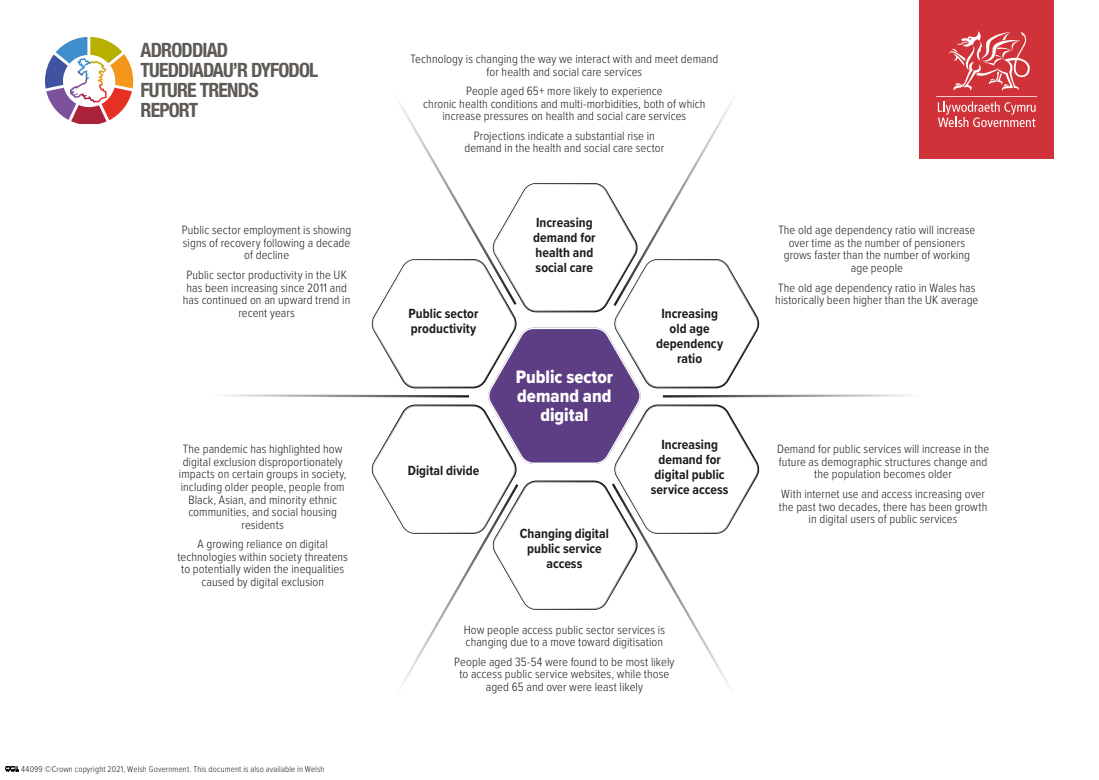
<style>
.page{position:relative;width:1099px;height:780px;background:#fff}
.page>*{position:absolute;margin:0;border:0;box-sizing:border-box;transform-origin:0 0}
.t1{font:700 condensed 22.62px/22.6px "Helvetica Neue LT Std";letter-spacing:-.04em;color:#555554}
.t2{font:700 condensed 19.75px/19.8px "Helvetica Neue LT Std";letter-spacing:-.04em;color:#5e5a56}
.t3{font:18.75px/18.8px "Proxima Nova Cond Extrabld";color:#fff;text-align:center}
.text{font:700 13.75px/15px "Proxima Nova Cond";letter-spacing:.005em;color:#1c1c1a;text-align:center}
.text-2{font:300 12.5px/12.5px "Proxima Nova Cond";letter-spacing:.005em;color:#1c1c1a;text-align:center}
.t4{font:300 8.75px "Proxima Nova Cond";letter-spacing:.02em;color:#1c1c1a}
</style>
<div class="page">
<div style="left:919px;top:0;width:134px;height:158px;background:#cf3339"></div>
<svg style="left:937px;top:31px;width:101px;height:97px"></svg>
<hr style="left:936px;top:96px;width:101px;height:1px;background:#fff">
<svg style="left:45px;top:37px;width:88px;height:87px"></svg>
<svg style="left:6px;top:766px;width:13px;height:6px"></svg>
<svg style="left:224px;top:101px;width:698px;height:587px"></svg>
<img style="left:488px;top:327px;width:152px;height:137px">
<h2 class="t2" style="left:140px;top:40px;width:179px">ADRODDIAD<br>TUEDDIADAU’R DYFODOL<br>FUTURE TRENDS<br>REPORT</h2>
<h1 class="t1" style="left:131px;top:45px;width:205px">ADRODDIAD<br>TUEDDIADAU’R DYFODOL<br>FUTURE TRENDS<br>REPORT</h1>
<p class="text-2" style="left:182px;top:223px;width:171px">Public sector employment is showing signs of recovery following a decade of decline</p>
<p class="text-2" style="left:183px;top:268px;width:169px">Public sector productivity in the UK has been increasing since 2011 and has continued on an upward trend in recent years</p>
<p class="text-2" style="left:179px;top:442px;width:169px">The pandemic has highlighted how digital exclusion disproportionately impacts on certain groups in society, including older people, people from<br>Black, Asian, and minority ethnic communities, and social housing residents</p>
<p class="text-2" style="left:177px;top:537px;width:172px">A growing reliance on digital technologies within society threatens to potentially widen the inequalities caused by digital exclusion</p>
<p class="t4" style="left:21px;top:762px;width:305px">44099 ©Crown copyright 2021, Welsh Government. This document is also available in Welsh</p>
<p class="text-2" style="left:410px;top:52px;width:309px">Technology is changing the way we interact with and meet demand for health and social care services</p>
<p class="text-2" style="left:423px;top:84px;width:284px">People aged 65+ more likely to experience<br>chronic health conditions and multi-morbidities, both of which increase pressures on health and social care services</p>
<p class="text-2" style="left:464px;top:129px;width:201px">Projections indicate a substantial rise in demand in the health and social care sector</p>
<p class="text" style="left:408px;top:305px;width:71px;text-align:left">Public sector productivity</p>
<p class="text" style="left:408px;top:462px;width:73px">Digital divide</p>
<p class="text" style="left:533px;top:214px;width:64px;text-align:left">Increasing demand for health and social care</p>
<p class="t3" style="left:515px;top:367px;width:99px">Public sector demand and digital</p>
<p class="text" style="left:520px;top:525px;width:90px">Changing digital public service access</p>
<p class="text" style="left:656px;top:305px;width:68px">Increasing old age dependency ratio</p>
<p class="text" style="left:651px;top:436px;width:79px">Increasing demand for digital public service access</p>
<p class="text-2" style="left:463px;top:622px;width:203px;text-align:left">How people access public sector services is changing due to a move toward digitisation</p>
<p class="text-2" style="left:454px;top:655px;width:222px">People aged 35-54 were found to be most likely to access public service websites, while those aged 65 and over were least likely</p>
<p class="text-2" style="left:778px;top:223px;width:198px">The old age dependency ratio will increase over time as the number of pensioners grows faster than the number of working age people</p>
<p class="text-2" style="left:775px;top:280px;width:205px;text-align:left">The old age dependency ratio in Wales has historically been higher than the UK average</p>
<p class="text-2" style="left:777px;top:442px;width:213px">Demand for public services will increase in the future as demographic structures change and the population becomes older</p>
<p class="text-2" style="left:778px;top:487px;width:210px">With internet use and access increasing over the past two decades, there has been growth in digital users of public services</p>
</div>
